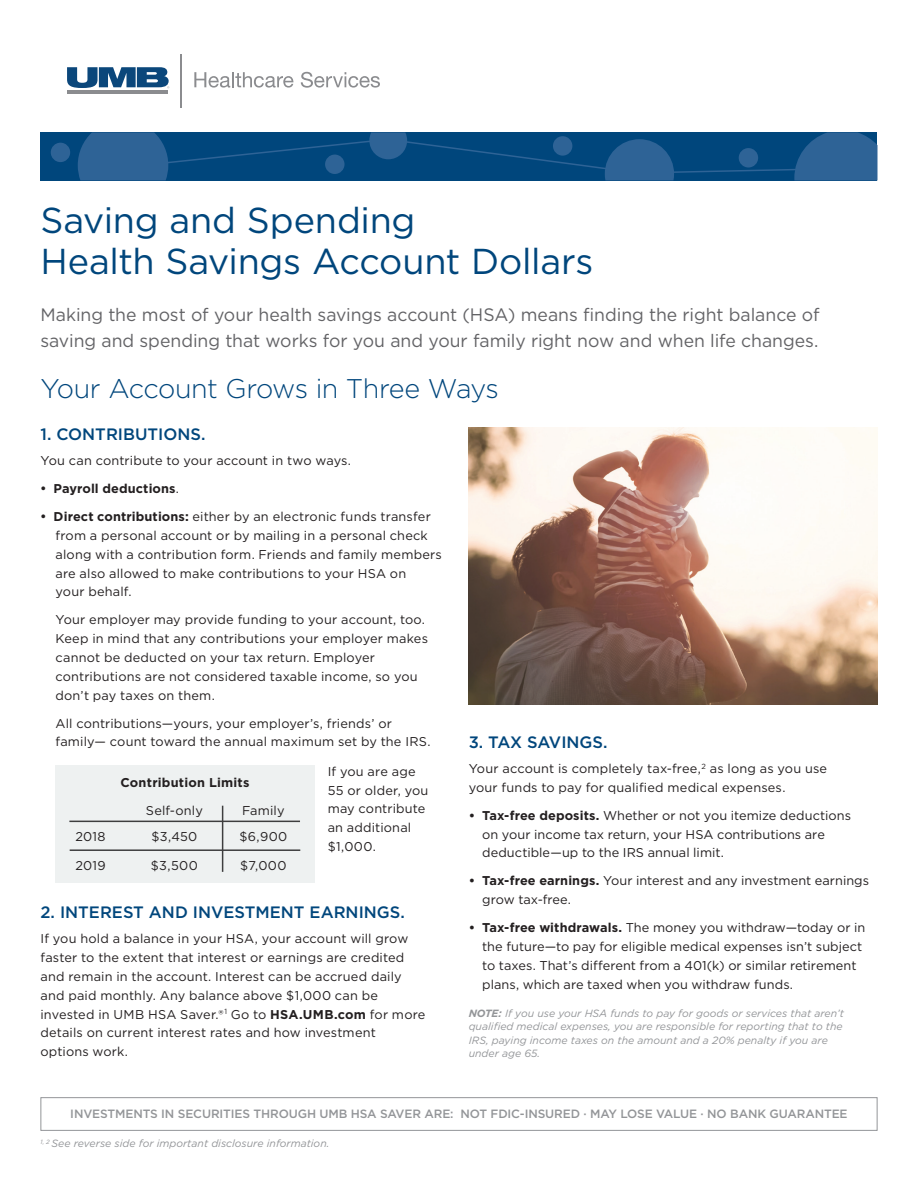
<style>
.page{position:relative;width:918px;height:1188px;background:#fff}
.page>*{position:absolute;margin:0;border:0;box-sizing:border-box;transform-origin:0 0}
.t1{font:36px/40.5px "Gotham";letter-spacing:-.005em;color:#00467c}
.t2{font:300 27px "Gotham";letter-spacing:-.025em;color:#00467c}
.t3{font:18px/25.5px "Gotham";letter-spacing:-.005em;color:#636366}
.t4{font:500 16.5px "Gotham";color:#00467c}
.t5{font:12.75px/18.9px "Gotham";letter-spacing:.01em;color:#231f20}
.t6{font:700 12.75px "Gotham";letter-spacing:.01em;color:#231f20}
.t7{font:500 12px "Gotham";letter-spacing:-.01em;color:#939598}
.t8{font:italic 10.5px/13.5px "Gotham";color:#939598}
.s1{font-weight:400}
.s2{font-weight:700}
</style>
<div class="page">
<div style="left:40px;top:132px;width:838px;height:48px;background:#00467c"></div>
<div style="left:51px;top:143px;width:19px;height:19px;background:#2e6396;border-radius:50%"></div>
<svg style="left:78px;top:132px;width:800px;height:48px"></svg>
<div style="left:40px;top:1097px;width:838px;height:34px;border:1px solid #939598"></div>
<img style="left:469px;top:427px;width:409px;height:277px">
<hr style="left:180px;top:54px;width:2px;height:53px;background:#8b8c8f">
<svg style="left:194px;top:72px;width:100px;height:16px"></svg>
<svg style="left:301px;top:72px;width:79px;height:16px"></svg>
<hr style="left:67px;top:90px;width:101px;height:4px;background:#8b8c8f">
<svg style="left:67px;top:67px;width:102px;height:21px"></svg>
<div style="left:55px;top:765px;width:260px;height:118px;background:#eef1f1"></div>
<hr style="left:69px;top:821px;width:231px;height:1px;background:#3e3e3f">
<hr style="left:70px;top:849px;width:230px;height:2px;background:#3e3e3f">
<hr style="left:222px;top:806px;width:1px;height:66px;background:#3e3e3f">
<h1 class="t1" style="left:40px;top:199px;width:554px">Saving and Spending<br>Health Savings Account Dollars</h1>
<h3 class="t3" style="left:40px;top:301px;width:781px">Making the most of your health savings account (HSA) means finding the right balance of saving and spending that works for you and your family right now and when life changes.</h3>
<h2 class="t2" style="left:40px;top:371px;width:460px">Your Account Grows in Three Ways</h2>
<p class="t4" style="left:40px;top:424px;width:167px">1. CONTRIBUTIONS.</p>
<p class="t5" style="left:40px;top:451px;width:312px">You can contribute to your account in two ways.</p>
<p class="t6" style="left:40px;top:480px;width:140px">• Payroll deductions<span class="s1">.</span></p>
<p class="t5" style="left:56px;top:507px;width:388px;text-indent:-15px">• <span class="s2">Direct contributions:</span> either by an electronic funds transfer from a personal account or by mailing in a personal check along with a contribution form. Friends and family members are also allowed to make contributions to your HSA on<br>your behalf.</p>
<p class="t5" style="left:56px;top:610px;width:374px">Your employer may provide funding to your account, too.<br>Keep in mind that any contributions your employer makes cannot be deducted on your tax return. Employer contributions are not considered taxable income, so you don’t pay taxes on them.</p>
<p class="t5" style="left:56px;top:713px;width:377px">All contributions—yours, your employer’s, friends’ or family— count toward the annual maximum set by the IRS.</p>
<p class="t5" style="left:76px;top:826px;width:31px">2018</p>
<p class="t5" style="left:76px;top:856px;width:32px">2019</p>
<p class="t6" style="left:120px;top:774px;width:131px">Contribution Limits</p>
<p class="t5" style="left:146px;top:800px;width:58px">Self-only</p>
<p class="t5" style="left:242px;top:800px;width:44px">Family</p>
<p class="t5" style="left:151px;top:826px;width:47px">$3,450</p>
<p class="t5" style="left:151px;top:856px;width:48px">$3,500</p>
<p class="t5" style="left:240px;top:826px;width:49px">$6,900</p>
<p class="t5" style="left:240px;top:856px;width:48px">$7,000</p>
<p class="t5" style="left:328px;top:761px;width:102px">If you are age<br>55 or older, you may contribute an additional $1,000.</p>
<p class="t4" style="left:40px;top:901px;width:366px">2. INTEREST AND INVESTMENT EARNINGS.</p>
<p class="t5" style="left:40px;top:929px;width:386px">If you hold a balance in your HSA, your account will grow faster to the extent that interest or earnings are credited and remain in the account. Interest can be accrued daily and paid monthly. Any balance above $1,000 can be invested in UMB HSA Saver.®<sup>1</sup> Go to <span class="s2">HSA.UMB.com</span> for more details on current interest rates and how investment options work.</p>
<p class="t4" style="left:469px;top:731px;width:140px">3. TAX SAVINGS.</p>
<p class="t5" style="left:469px;top:759px;width:360px">Your account is completely tax-free,<sup>2</sup> as long as you use your funds to pay for qualified medical expenses.</p>
<p class="t5" style="left:482px;top:805px;width:370px;text-indent:-14px"><span class="s2">• Tax-free deposits.</span> Whether or not you itemize deductions on your income tax return, your HSA contributions are deductible—up to the IRS annual limit.</p>
<p class="t5" style="left:482px;top:871px;width:388px;text-indent:-14px"><span class="s2">• Tax-free earnings.</span> Your interest and any investment earnings grow tax-free.</p>
<p class="t5" style="left:482px;top:918px;width:385px;text-indent:-14px"><span class="s2">• Tax-free withdrawals.</span> The money you withdraw—today or in the future—to pay for eligible medical expenses isn’t subject to taxes. That’s different from a 401(k) or similar retirement plans, which are taxed when you withdraw funds.</p>
<p class="t8" style="left:469px;top:1006px;width:377px"><span class="s2">NOTE:</span> If you use your HSA funds to pay for goods or services that aren’t qualified medical expenses, you are responsible for reporting that to the IRS, paying income taxes on the amount and a 20% penalty if you are under age 65.</p>
<p class="t7" style="left:70px;top:1106px;width:779px">INVESTMENTS IN SECURITIES THROUGH UMB HSA SAVER ARE: NOT FDIC-INSURED · MAY LOSE VALUE · NO BANK GUARANTEE</p>
<p class="t8" style="left:40px;top:1137px;width:290px"><sup>1,</sup> <sup>2</sup> See reverse side for important disclosure information.</p>
</div>
